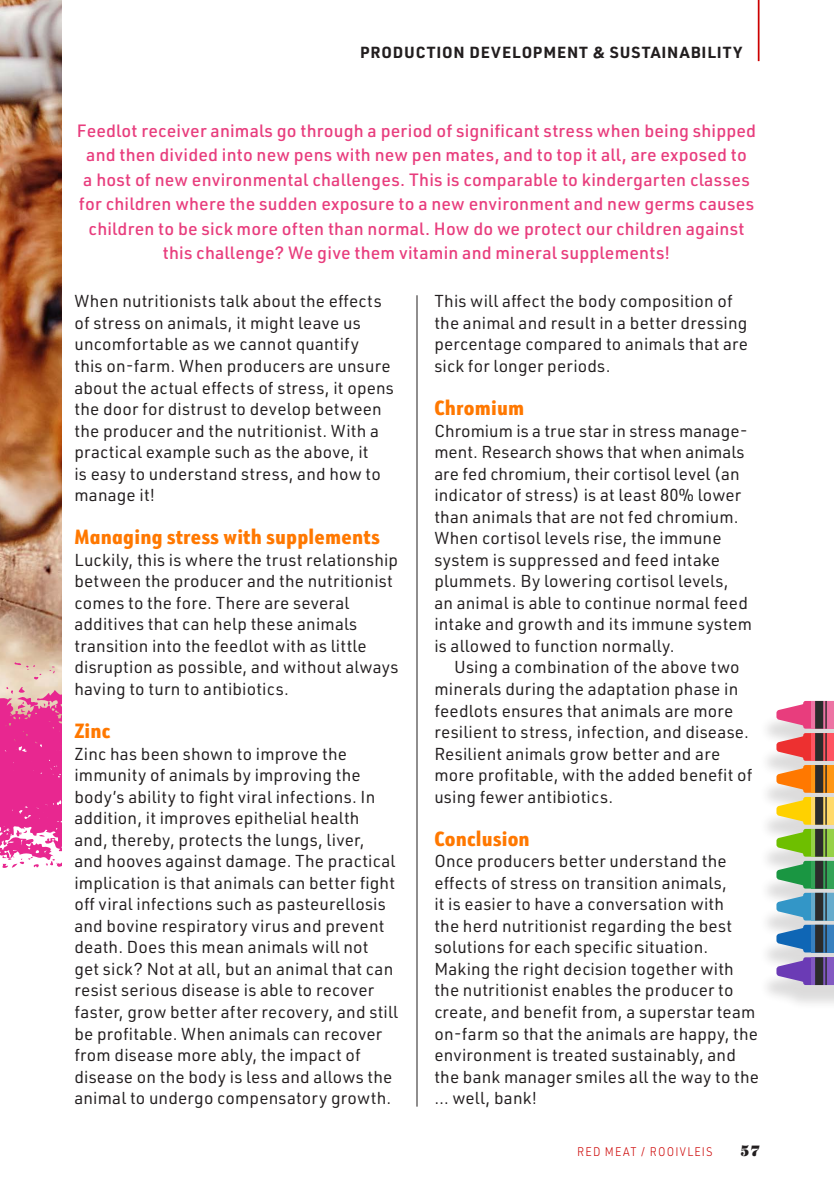
<style>
.page{position:relative;width:834px;height:1191px;background:#fff}
.page>*{position:absolute;margin:0;border:0;box-sizing:border-box;transform-origin:0 0}
.t1{font:800 20.12px "URW Form Cond";letter-spacing:.01em;color:#ff7800}
.t2{font:500 17.5px/24.5px "URWDIN";letter-spacing:.01em;color:#e83d7d;text-align:center}
.t3{font:16.97px/21.5px "URWDIN";letter-spacing:.01em;color:#221e1f}
.t4{font:700 15.75px "URWDIN";letter-spacing:.05em;color:#221e1f}
.t5{font:15.75px "URW Antiqua Sup Bol";color:#221e1f;scale:.9 1}
.t6{font:300 12.25px "URWDIN";letter-spacing:.1em;color:#c00;scale:.9 1}
</style>
<div class="page">
<hr style="left:757px;top:0;width:2px;height:61px;background:#c00">
<img style="left:0;top:0;width:62px;height:662px">
<hr style="left:416px;top:295px;width:1px;height:811px;background:#221e1f">
<svg style="left:0;top:662px;width:62px;height:206px;background:#ea61a4"></svg>
<div style="left:759px;top:706px;width:74px;height:304px;background:#221e1f;opacity:.16"></div>
<svg style="left:776px;top:701px;width:57px;height:284px;background:#9f9485"></svg>
<p class="t4" style="left:360px;top:41px;width:383px">PRODUCTION DEVELOPMENT &amp; SUSTAINABILITY</p>
<p class="t2" style="left:77px;top:117px;width:680px">Feedlot receiver animals go through a period of significant stress when being shipped and then divided into new pens with new pen mates, and to top it all, are exposed to<br>a host of new environmental challenges. This is comparable to kindergarten classes for children where the sudden exposure to a new environment and new germs causes children to be sick more often than normal. How do we protect our children against this challenge? We give them vitamin and mineral supplements!</p>
<p class="t3" style="left:74px;top:290px;width:321px">When nutritionists talk about the effects of stress on animals, it might leave us uncomfortable as we cannot quantify<br>this on-farm. When producers are unsure about the actual effects of stress, it opens the door for distrust to develop between the producer and the nutritionist. With a practical example such as the above, it<br>is easy to understand stress, and how to manage it!</p>
<p class="t1" style="left:74px;top:523px;width:307px">Managing stress with supplements</p>
<p class="t3" style="left:74px;top:548px;width:325px">Luckily, this is where the trust relationship between the producer and the nutritionist comes to the fore. There are several additives that can help these animals transition into the feedlot with as little disruption as possible, and without always having to turn to antibiotics.</p>
<p class="t1" style="left:74px;top:716px;width:38px">Zinc</p>
<p class="t3" style="left:74px;top:742px;width:325px">Zinc has been shown to improve the immunity of animals by improving the body’s ability to fight viral infections. In addition, it improves epithelial health<br>and, thereby, protects the lungs, liver,<br>and hooves against damage. The practical implication is that animals can better fight off viral infections such as pasteurellosis and bovine respiratory virus and prevent death. Does this mean animals will not<br>get sick? Not at all, but an animal that can resist serious disease is able to recover faster, grow better after recovery, and still be profitable. When animals can recover from disease more ably, the impact of disease on the body is less and allows the animal to undergo compensatory growth.</p>
<p class="t3" style="left:434px;top:290px;width:315px">This will affect the body composition of the animal and result in a better dressing percentage compared to animals that are sick for longer periods.</p>
<p class="t1" style="left:434px;top:393px;width:92px">Chromium</p>
<p class="t3" style="left:434px;top:419px;width:319px">Chromium is a true star in stress manage&shy;ment. Research shows that when animals are fed chromium, their cortisol level (an indicator of stress) is at least 80% lower than animals that are not fed chromium.<br>When cortisol levels rise, the immune system is suppressed and feed intake plummets. By lowering cortisol levels,<br>an animal is able to continue normal feed intake and growth and its immune system is allowed to function normally.</p>
<p class="t3" style="left:434px;top:656px;width:319px;text-indent:20px">Using a combination of the above two minerals during the adaptation phase in feedlots ensures that animals are more resilient to stress, infection, and disease.<br>Resilient animals grow better and are more profitable, with the added benefit of using fewer antibiotics.</p>
<p class="t1" style="left:434px;top:824px;width:97px">Conclusion</p>
<p class="t3" style="left:434px;top:850px;width:326px">Once producers better understand the effects of stress on transition animals,<br>it is easier to have a conversation with<br>the herd nutritionist regarding the best solutions for each specific situation.<br>Making the right decision together with the nutritionist enables the producer to create, and benefit from, a superstar team on-farm so that the animals are happy, the environment is treated sustainably, and the bank manager smiles all the way to the … well, bank!</p>
<p class="t6" style="left:577px;top:1143px;width:152px">RED MEAT / ROOIVLEIS</p>
<p class="t5" style="left:740px;top:1141px;width:23px">57</p>
</div>
